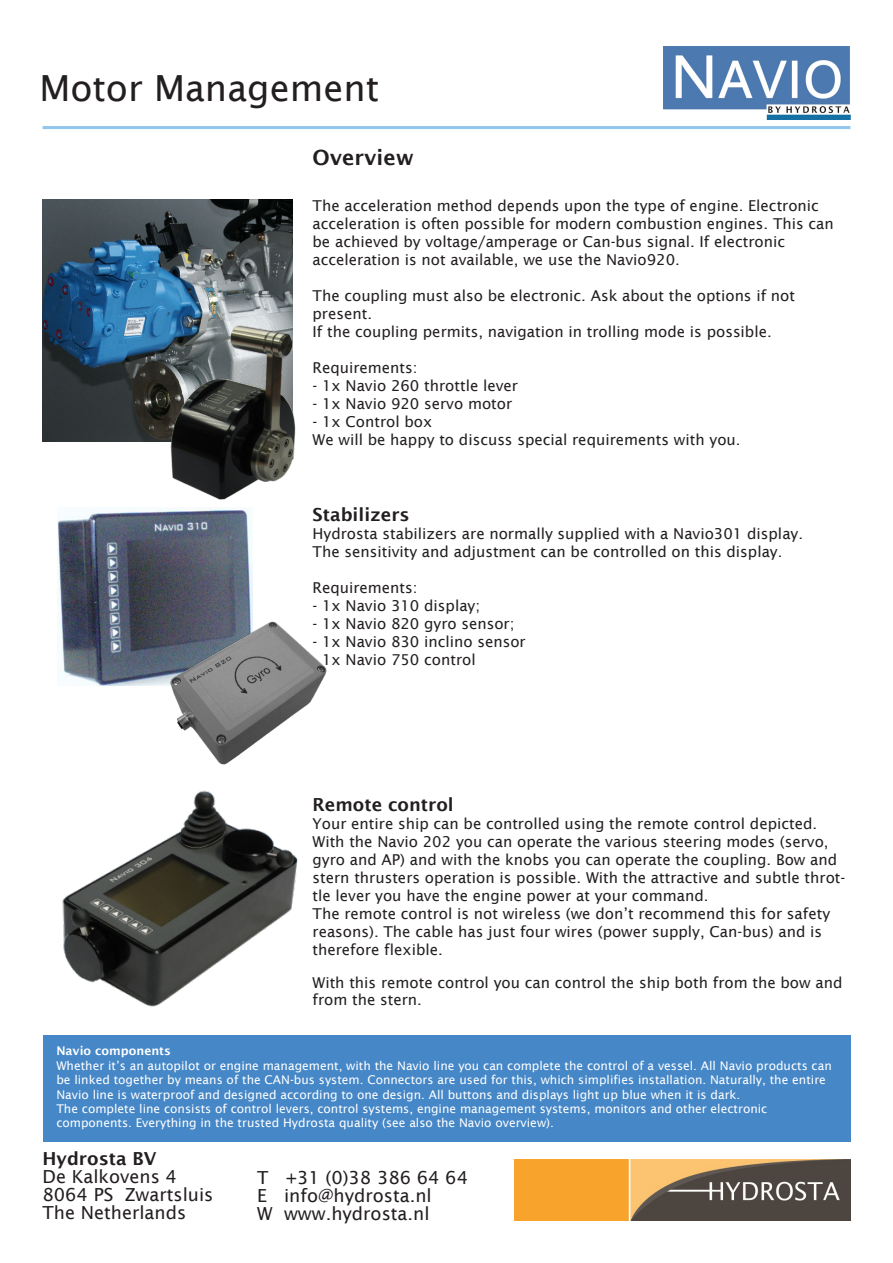
<style>
.page{position:relative;width:893px;height:1263px;background:#fff}
.page>*{position:absolute;margin:0;border:0;box-sizing:border-box;transform-origin:0 0}
.t1{font:36px "Lucida Sans";color:#231f20}
.t2{font:600 21px "Lucida Sans";color:#231f20}
.t3{font:18px "Lucida Sans";color:#231f20}
.t4{font:600 18px "Lucida Sans";color:#231f20}
.t5{font:15px/18px "Lucida Sans";color:#231f20}
.t6{font:12px/14.4px "Lucida Sans";color:#fff}
.t7{font:600 12px "Lucida Sans";color:#fff}
</style>
<div class="page">
<img style="left:514px;top:1159px;width:336px;height:61px">
<hr style="left:43px;top:126px;width:807px;height:3px;background:#91c7ec">
<img style="left:664px;top:47px;width:186px;height:72px">
<div style="left:43px;top:1035px;width:808px;height:106px;background:#4587c7"></div>
<img style="left:43px;top:200px;width:249px;height:241px">
<img style="left:161px;top:319px;width:135px;height:181px">
<img style="left:58px;top:507px;width:194px;height:179px">
<img style="left:167px;top:620px;width:160px;height:145px">
<img style="left:62px;top:790px;width:236px;height:217px">
<p class="t1" style="left:39px;top:67px;width:341px">Motor Management</p>
<p class="t2" style="left:313px;top:146px;width:103px">Overview</p>
<p class="t5" style="left:313px;top:197px;width:523px">The acceleration method depends upon the type of engine. Electronic acceleration is often possible for modern combustion engines. This can be achieved by voltage/amperage or Can-bus signal. If electronic</p>
<p class="t5" style="left:313px;top:251px;width:369px">acceleration is not available, we use the Navio920.</p>
<p class="t5" style="left:313px;top:287px;width:484px">The coupling must also be electronic. Ask about the options if not</p>
<p class="t5" style="left:313px;top:305px;width:61px">present.</p>
<p class="t5" style="left:313px;top:323px;width:461px">If the coupling permits, navigation in trolling mode is possible.</p>
<p class="t5" style="left:313px;top:359px;width:107px">Requirements:</p>
<p class="t5" style="left:313px;top:377px;width:207px">- 1x Navio 260 throttle lever</p>
<p class="t5" style="left:313px;top:395px;width:201px">- 1x Navio 920 servo motor</p>
<p class="t5" style="left:313px;top:413px;width:121px">- 1x Control box</p>
<p class="t5" style="left:313px;top:431px;width:430px">We will be happy to discuss special requirements with you.</p>
<p class="t4" style="left:313px;top:504px;width:99px">Stabilizers</p>
<p class="t5" style="left:313px;top:525px;width:492px">Hydrosta stabilizers are normally supplied with a Navio301 display.</p>
<p class="t5" style="left:313px;top:543px;width:471px">The sensitivity and adjustment can be controlled on this display.</p>
<p class="t5" style="left:313px;top:579px;width:107px">Requirements:</p>
<p class="t5" style="left:313px;top:597px;width:169px">- 1x Navio 310 display;</p>
<p class="t5" style="left:313px;top:615px;width:203px">- 1x Navio 820 gyro sensor;</p>
<p class="t5" style="left:313px;top:633px;width:215px">- 1x Navio 830 inclino sensor</p>
<p class="t5" style="left:313px;top:651px;width:165px">- 1x Navio 750 control</p>
<p class="t4" style="left:313px;top:794px;width:143px">Remote control</p>
<p class="t5" style="left:313px;top:815px;width:534px">Your entire ship can be controlled using the remote control depicted.<br>With the Navio 202 you can operate the various steering modes (servo, gyro and AP) and with the knobs you can operate the coupling. Bow and stern thrusters operation is possible. With the attractive and subtle throt&shy;tle lever you have the engine power at your command.</p>
<p class="t5" style="left:313px;top:905px;width:519px">The remote control is not wireless (we don’t recommend this for safety reasons). The cable has just four wires (power supply, Can-bus) and is therefore flexible.</p>
<p class="t5" style="left:313px;top:974px;width:531px;line-height:16.5px">With this remote control you can control the ship both from the bow and from the stern.</p>
<p class="t7" style="left:56px;top:1044px;width:116px">Navio components</p>
<p class="t6" style="left:56px;top:1058px;width:777px">Whether it’s an autopilot or engine management, with the Navio line you can complete the control of a vessel. All Navio products can be linked together by means of the CAN-bus system. Connectors are used for this, which simplifies installation. Naturally, the entire<br>Navio line is waterproof and designed according to one design. All buttons and displays light up blue when it is dark.</p>
<p class="t6" style="left:56px;top:1101px;width:713px">The complete line consists of control levers, control systems, engine management systems, monitors and other electronic</p>
<p class="t6" style="left:56px;top:1116px;width:499px">components. Everything in the trusted Hydrosta quality (see also the Navio overview).</p>
<p class="t4" style="left:43px;top:1149px;width:115px">Hydrosta BV</p>
<p class="t3" style="left:43px;top:1167px;width:136px">De Kalkovens 4</p>
<p class="t3" style="left:43px;top:1185px;width:172px">8064 PS Zwartsluis</p>
<p class="t3" style="left:43px;top:1203px;width:145px">The Netherlands</p>
<p class="t3" style="left:257px;top:1167px;width:212px">T +31 (0)38 386 64 64</p>
<p class="t3" style="left:257px;top:1185px;width:176px">E info@hydrosta.nl</p>
<p class="t3" style="left:257px;top:1203px;width:174px">W www.hydrosta.nl</p>
</div>
